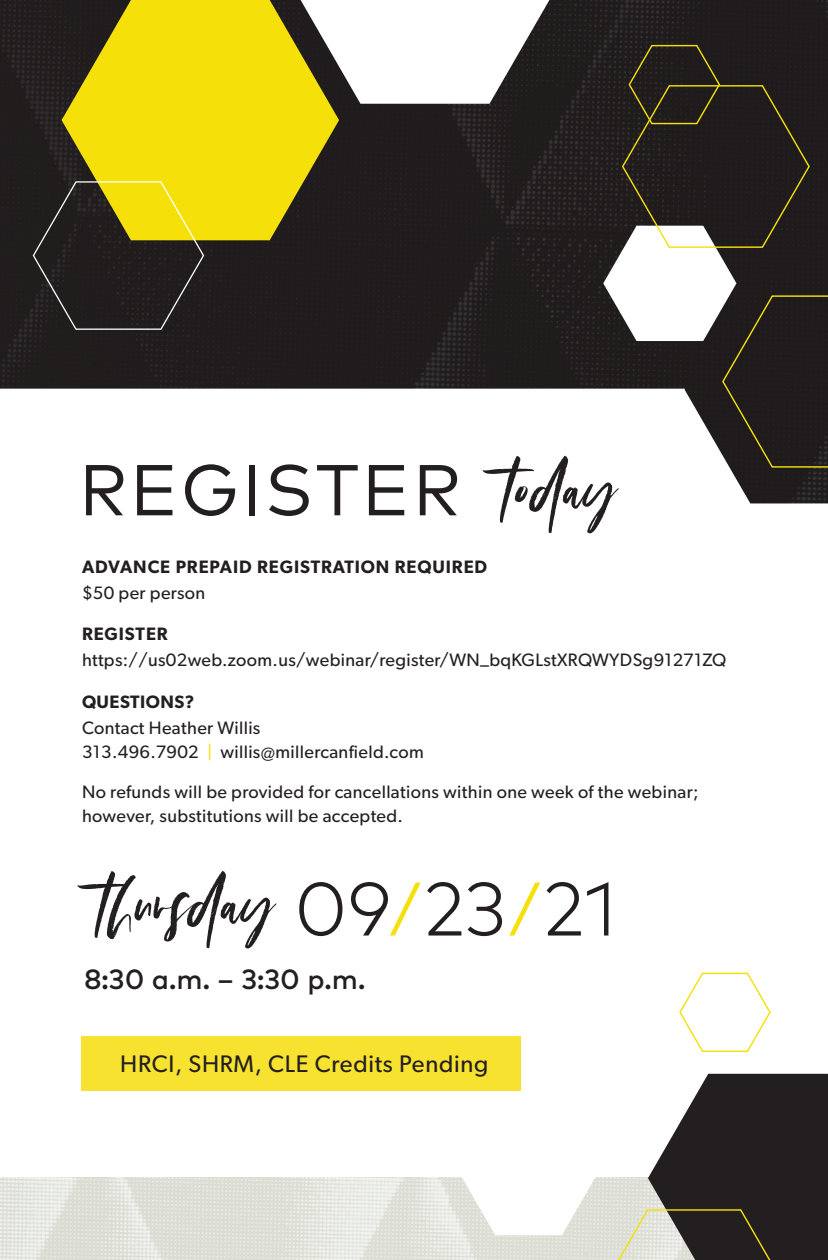
<style>
.page{position:relative;width:828px;height:1260px;background:#fff}
.page>*{position:absolute;margin:0;border:0;box-sizing:border-box;transform-origin:0 0}
.t1{font:88.2px "luster brush";letter-spacing:-.08em;color:#231f20}
.t2{font:300 75.6px "Mark OT";color:#231f20}
.t3{font:71.8px "Mark OT";letter-spacing:.035em;color:#231f20}
.t4{font:500 27.8px "Mark OT";color:#231f20}
.Workshop_description{font:24px "Gibson";letter-spacing:.03em;color:#231f20}
.t5{font:18px/26px "Gibson";letter-spacing:.02em;color:#231f20}
.Workshop_description-2{font:600 18px "Gibson";letter-spacing:.05em;color:#231f20}
.s1{font-weight:600}
.s2{color:#f5e009}
</style>
<div class="page">
<img style="left:0;top:1178px;width:462px;height:82px">
<div style="left:81px;top:1036px;width:440px;height:55px;background:#f6e22f"></div>
<img style="left:0;top:0;width:828px;height:503px">
<svg style="left:603px;top:44px;width:225px;height:425px"></svg>
<svg style="left:339px;top:0;width:210px;height:104px"></svg>
<svg style="left:62px;top:0;width:277px;height:240px;background:#c8b712"></svg>
<svg style="left:32px;top:181px;width:173px;height:150px;background:#514a1f"></svg>
<svg style="left:462px;top:1074px;width:366px;height:186px"></svg>
<svg style="left:679px;top:972px;width:92px;height:80px"></svg>
<p class="t3" style="left:79px;top:446px;width:384px">REGISTER</p>
<p class="t1" style="left:491px;top:435px;width:130px">today</p>
<p class="Workshop_description-2" style="left:82px;top:556px;width:407px">ADVANCE PREPAID REGISTRATION REQUIRED</p>
<p class="t5" style="left:82px;top:579px;width:125px">$50 per person</p>
<p class="Workshop_description-2" style="left:82px;top:624px;width:87px">REGISTER</p>
<p class="t5" style="left:82px;top:647px;width:646px">https://us02web.zoom.us/webinar/register/WN_bqKGLstXRQWYDSg91271ZQ</p>
<p class="t5" style="left:82px;top:689px;width:180px"><span class="s1">QUESTIONS?<br></span>Contact Heather Willis</p>
<p class="t5" style="left:82px;top:739px;width:343px">313.496.7902 <span class="s2">|</span> willis@millercanfield.com</p>
<p class="t5" style="left:82px;top:779px;width:618px">No refunds will be provided for cancellations within one week of the webinar;</p>
<p class="t5" style="left:82px;top:803px;width:322px">however, substitutions will be accepted.</p>
<p class="t1" style="left:86px;top:850px;width:193px">thursday</p>
<p class="t2" style="left:294px;top:863px;width:324px">09<span class="s2">/</span>23<span class="s2">/</span>21</p>
<p class="t4" style="left:84px;top:961px;width:283px">8:30 a.m. – 3:30 p.m.</p>
<p class="Workshop_description" style="left:120px;top:1049px;width:370px">HRCI, SHRM, CLE Credits Pending</p>
</div>
